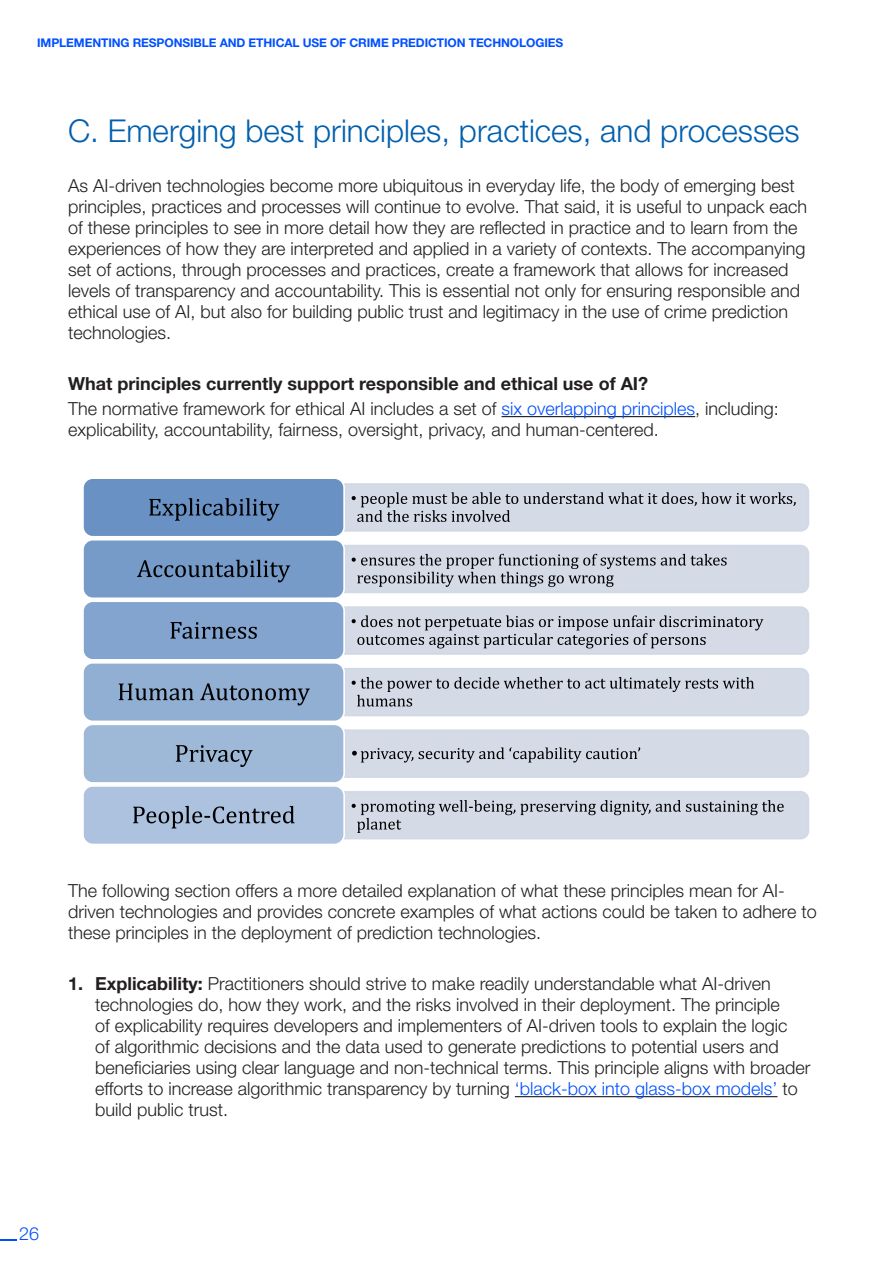
<style>
.page{position:relative;width:893px;height:1263px;background:#fff}
.page>*{position:absolute;margin:0;border:0;box-sizing:border-box;transform-origin:0 0}
.t1{font:300 31.5px "Helvetica Neue LT Std";color:#015fae}
.t2{font:300 18px/21px "Helvetica Neue LT Std";color:#231f20}
.t3{font:700 18px/25.2px "Helvetica Neue LT Std";color:#231f20}
.t4{font:300 18px "Helvetica Neue LT Std";color:#0050ff}
.t5{font:700 12px "Helvetica Neue LT Std";letter-spacing:-.01em;color:#0050ff}
.s1{font-weight:300}
.s2{font-weight:300;color:#0050ff}
.s3{font-weight:700}
.s4{color:#0050ff}
</style>
<div class="page">
<svg style="left:0;top:1239px;width:17px;height:1px"></svg>
<hr style="left:501px;top:416px;width:194px;height:1px;background:#000">
<svg style="left:83px;top:479px;width:727px;height:365px"></svg>
<hr style="left:515px;top:1096px;width:262px;height:1px;background:#000">
<p class="t5" style="left:37px;top:35px;width:528px">IMPLEMENTING RESPONSIBLE AND ETHICAL USE OF CRIME PREDICTION TECHNOLOGIES</p>
<h1 class="t1" style="left:68px;top:111px;width:733px">C. Emerging best principles, practices, and processes</h1>
<p class="t2" style="left:68px;top:175px;width:741px">As AI-driven technologies become more ubiquitous in everyday life, the body of emerging best principles, practices and processes will continue to evolve. That said, it is useful to unpack each of these principles to see in more detail how they are reflected in practice and to learn from the experiences of how they are interpreted and applied in a variety of contexts. The accompanying set of actions, through processes and practices, create a framework that allows for increased levels of transparency and accountability. This is essential not only for ensuring responsible and ethical use of AI, but also for building public trust and legitimacy in the use of crime prediction technologies.</p>
<p class="t3" style="left:68px;top:370px;width:712px">What principles currently support responsible and ethical use of AI?<br><span class="s1">The normative framework for ethical AI includes a set of</span> <span class="s2">six overlapping principles</span><span class="s1">, including:</span></p>
<p class="t2" style="left:68px;top:419px;width:592px">explicability, accountability, fairness, oversight, privacy, and human-centered.</p>
<p class="t2" style="left:68px;top:880px;width:750px">The following section offers a more detailed explanation of what these principles mean for AI&shy;driven technologies and provides concrete examples of what actions could be taken to adhere to these principles in the deployment of prediction technologies.</p>
<p class="t2" style="left:95px;top:973px;width:717px;text-indent:-27px"><span class="s3">1. Explicability:</span> Practitioners should strive to make readily understandable what AI-driven technologies do, how they work, and the risks involved in their deployment. The principle<br>of explicability requires developers and implementers of AI-driven tools to explain the logic<br>of algorithmic decisions and the data used to generate predictions to potential users and beneficiaries using clear language and non-technical terms. This principle aligns with broader efforts to increase algorithmic transparency by turning <span class="s4">‘black-box into glass-box models’</span> to build public trust.</p>
<p class="t4" style="left:19px;top:1223px;width:22px">26</p>
</div>
